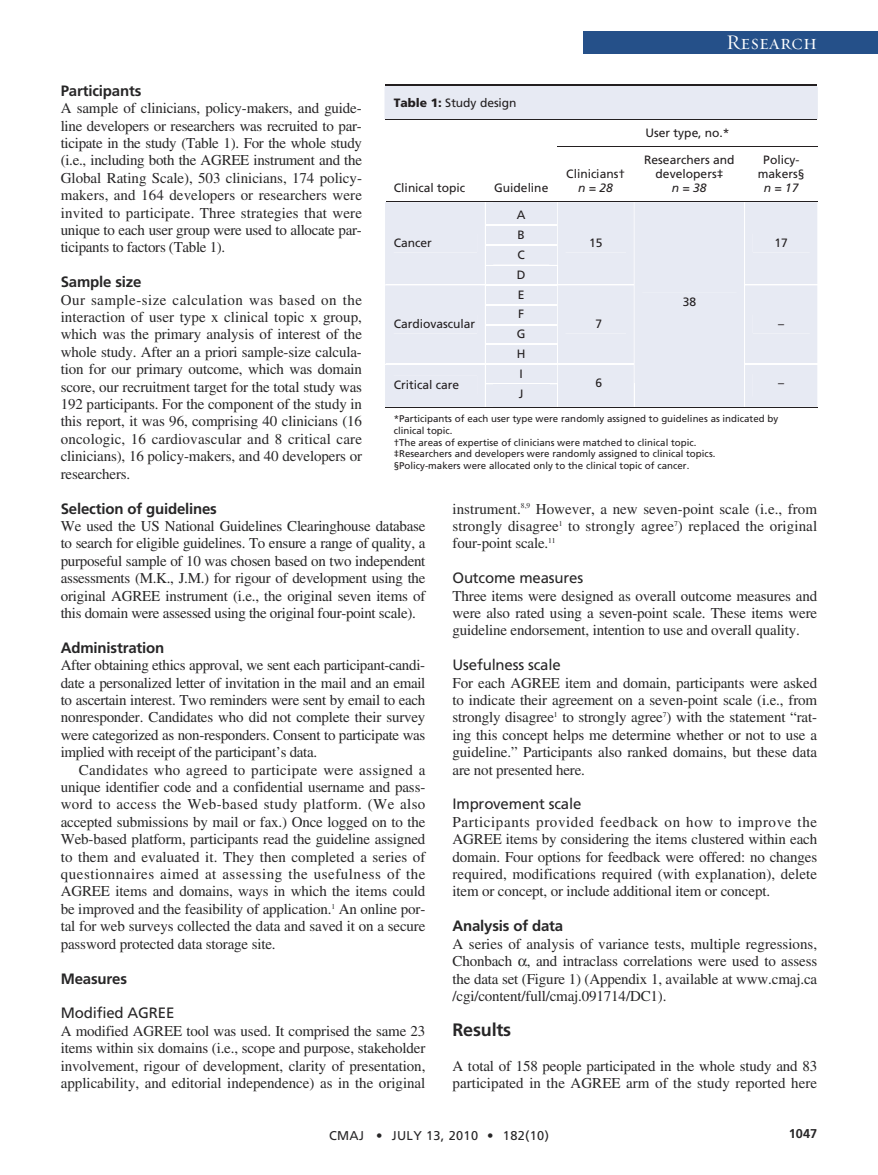
<style>
.page{position:relative;width:878px;height:1175px;background:#fff}
.page>*{position:absolute;margin:0;border:0;box-sizing:border-box;transform-origin:0 0}
.t1{font:21px "Requiem Display HTF Small Caps";letter-spacing:.005em;color:#fff}
.t2{font:700 18px "Frutiger";letter-spacing:-.01em;color:#272627}
.t3{font:15px/17.4px "Times";letter-spacing:-.01em;color:#272627;text-align:justify}
.t4{font:700 15px "Frutiger";letter-spacing:-.01em;color:#272627}
.t5{font:15px "Frutiger";letter-spacing:-.01em;color:#272627}
.t6{font:12.75px "Frutiger";letter-spacing:.025em;color:#272627}
.t7{font:700 12.75px "Frutiger";color:#272627}
.t8{font:12px/14.1px "Frutiger";color:#231f20;text-align:center}
.t9{font:italic 12px "Frutiger";color:#231f20}
.t10{font:9.75px/11.6px "Frutiger";color:#231f20}
.s1{font-weight:900}
</style>
<div class="page">
<div style="left:583px;top:32px;width:295px;height:22px;background:#255089"></div>
<hr style="left:385px;top:84px;width:432px;height:3px;background:#231f20">
<div style="left:384px;top:87px;width:433px;height:33px;background:#e7eaf3"></div>
<hr style="left:557px;top:119px;width:260px;height:1px;background:#231f20">
<hr style="left:557px;top:146px;width:76px;height:1px;background:#231f20">
<hr style="left:634px;top:146px;width:110px;height:1px;background:#231f20">
<hr style="left:744px;top:146px;width:73px;height:1px;background:#231f20">
<div style="left:385px;top:201px;width:432px;height:207px;background:#e7eaf3"></div>
<hr style="left:745px;top:407px;width:72px;height:1px;background:#231f20">
<h1 class="t1" style="left:726px;top:30px;width:92px">Research</h1>
<p class="t4" style="left:61px;top:84px;width:82px">Participants</p>
<p class="t3" style="left:61px;top:101px;width:303px">A sample of clinicians, policy-makers, and guide&shy;line developers or researchers was recruited to par&shy;ticipate in the study (Table 1). For the whole study (i.e., including both the AGREE instrument and the Global Rating Scale), 503 clinicians, 174 policy&shy;makers, and 164 developers or researchers were invited to participate. Three strategies that were unique to each user group were used to allocate par&shy;ticipants to factors (Table 1).</p>
<p class="t4" style="left:61px;top:276px;width:82px">Sample size</p>
<p class="t3" style="left:61px;top:292px;width:303px">Our sample-size calculation was based on the interaction of user type x clinical topic x group, which was the primary analysis of interest of the whole study. After an a priori sample-size calcula&shy;tion for our primary outcome, which was domain score, our recruitment target for the total study was 192 participants. For the component of the study in this report, it was 96, comprising 40 clinicians (16 oncologic, 16 cardiovascular and 8 critical care clinicians), 16 policy-makers, and 40 developers or researchers.</p>
<p class="t4" style="left:61px;top:502px;width:158px">Selection of guidelines</p>
<p class="t3" style="left:61px;top:519px;width:366px">We used the US National Guidelines Clearinghouse database to search for eligible guidelines. To ensure a range of quality, a purposeful sample of 10 was chosen based on two independent assessments (M.K., J.M.) for rigour of development using the original AGREE instrument (i.e., the original seven items of this domain were assessed using the original four-point scale).</p>
<p class="t4" style="left:61px;top:641px;width:105px">Administration</p>
<p class="t3" style="left:61px;top:658px;width:366px">After obtaining ethics approval, we sent each participant-candi&shy;date a personalized letter of invitation in the mail and an email to ascertain interest. Two reminders were sent by email to each nonresponder. Candidates who did not complete their survey were categorized as non-responders. Consent to participate was implied with receipt of the participant’s data.</p>
<p class="t3" style="left:61px;top:762px;width:366px;text-indent:18px">Candidates who agreed to participate were assigned a unique identifier code and a confidential username and pass&shy;word to access the Web-based study platform. (We also accepted submissions by mail or fax.) Once logged on to the Web-based platform, participants read the guideline assigned to them and evaluated it. They then completed a series of questionnaires aimed at assessing the usefulness of the AGREE items and domains, ways in which the items could be improved and the feasibility of application.<sup>1</sup> An online por&shy;tal for web surveys collected the data and saved it on a secure password protected data storage site.</p>
<p class="t4" style="left:61px;top:972px;width:68px">Measures</p>
<p class="t5" style="left:61px;top:1007px;width:115px">Modified AGREE</p>
<p class="t3" style="left:61px;top:1023px;width:366px">A modified AGREE tool was used. It comprised the same 23 items within six domains (i.e., scope and purpose, stakeholder involvement, rigour of development, clarity of presentation, applicability, and editorial independence) as in the original</p>
<p class="t8" style="left:393px;top:97px;width:124px"><span class="s1">Table 1:</span> Study design</p>
<p class="t8" style="left:645px;top:127px;width:86px">User type, no.*</p>
<p class="t8" style="left:644px;top:154px;width:92px">Researchers and developers‡</p>
<p class="t9" style="left:672px;top:183px;width:36px">n=38</p>
<p class="t8" style="left:757px;top:154px;width:48px">Policy&shy;makers§</p>
<p class="t9" style="left:763px;top:183px;width:36px">n=17</p>
<p class="t8" style="left:566px;top:168px;width:60px">Clinicians†</p>
<p class="t9" style="left:578px;top:183px;width:36px">n=28</p>
<p class="t8" style="left:393px;top:181px;width:73px">Clinical topic</p>
<p class="t8" style="left:494px;top:181px;width:56px">Guideline</p>
<p class="t8" style="left:517px;top:206px;width:10px;line-height:19.8px;text-align:justify">A B C</p>
<p class="t8" style="left:393px;top:236px;width:40px">Cancer</p>
<p class="t8" style="left:589px;top:236px;width:15px">15</p>
<p class="t8" style="left:774px;top:236px;width:15px">17</p>
<p class="t8" style="left:517px;top:268px;width:10px">D</p>
<p class="t8" style="left:517px;top:285px;width:10px;line-height:20px;text-align:justify">E F G</p>
<p class="t8" style="left:682px;top:296px;width:15px">38</p>
<p class="t8" style="left:393px;top:317px;width:83px">Cardiovascular</p>
<p class="t8" style="left:595px;top:317px;width:8px">7</p>
<p class="t8" style="left:778px;top:317px;width:8px">–</p>
<p class="t8" style="left:517px;top:348px;width:10px">H</p>
<p class="t8" style="left:519px;top:368px;width:5px">I</p>
<p class="t8" style="left:595px;top:377px;width:8px">6</p>
<p class="t8" style="left:393px;top:379px;width:67px">Critical care</p>
<p class="t8" style="left:778px;top:377px;width:8px">–</p>
<p class="t10" style="left:393px;top:414px;width:386px">*Participants of each user type were randomly assigned to guidelines as indicated by clinical topic.<br>†The areas of expertise of clinicians were matched to clinical topic.<br>‡Researchers and developers were randomly assigned to clinical topics. §Policy-makers were allocated only to the clinical topic of cancer.</p>
<p class="t8" style="left:519px;top:387px;width:6px">J</p>
<p class="t3" style="left:452px;top:501px;width:366px">instrument.<sup>8,9</sup> However, a new seven-point scale (i.e., from strongly disagree<sup>1</sup> to strongly agree<sup>7</sup>) replaced the original four-point scale.<sup>11</sup></p>
<p class="t5" style="left:452px;top:572px;width:132px">Outcome measures</p>
<p class="t3" style="left:452px;top:588px;width:366px">Three items were designed as overall outcome measures and were also rated using a seven-point scale. These items were guideline endorsement, intention to use and overall quality.</p>
<p class="t5" style="left:452px;top:659px;width:110px">Usefulness scale</p>
<p class="t3" style="left:452px;top:675px;width:366px">For each AGREE item and domain, participants were asked to indicate their agreement on a seven-point scale (i.e., from strongly disagree<sup>1</sup> to strongly agree<sup>7</sup>) with the statement “rat&shy;ing this concept helps me determine whether or not to use a guideline.” Participants also ranked domains, but these data are not presented here.</p>
<p class="t5" style="left:452px;top:798px;width:130px">Improvement scale</p>
<p class="t3" style="left:452px;top:814px;width:366px">Participants provided feedback on how to improve the AGREE items by considering the items clustered within each domain. Four options for feedback were offered: no changes required, modifications required (with explanation), delete item or concept, or include additional item or concept.</p>
<p class="t4" style="left:452px;top:920px;width:112px">Analysis of data</p>
<p class="t3" style="left:452px;top:936px;width:366px">A series of analysis of variance tests, multiple regressions, Chonbach , and intraclass correlations were used to assess the data set (Figure 1) (Appendix 1, available at www.cmaj.ca /cgi/content/full/cmaj.091714/DC1).</p>
<p class="t2" style="left:452px;top:1022px;width:60px">Results</p>
<p class="t3" style="left:452px;top:1058px;width:366px">A total of 158 people participated in the whole study and 83 participated in the AGREE arm of the study reported here</p>
<p class="t6" style="left:329px;top:1130px;width:221px">CMAJ • JULY 13, 2010 • 182(10)</p>
<p class="t7" style="left:788px;top:1128px;width:30px">1047</p>
</div>
